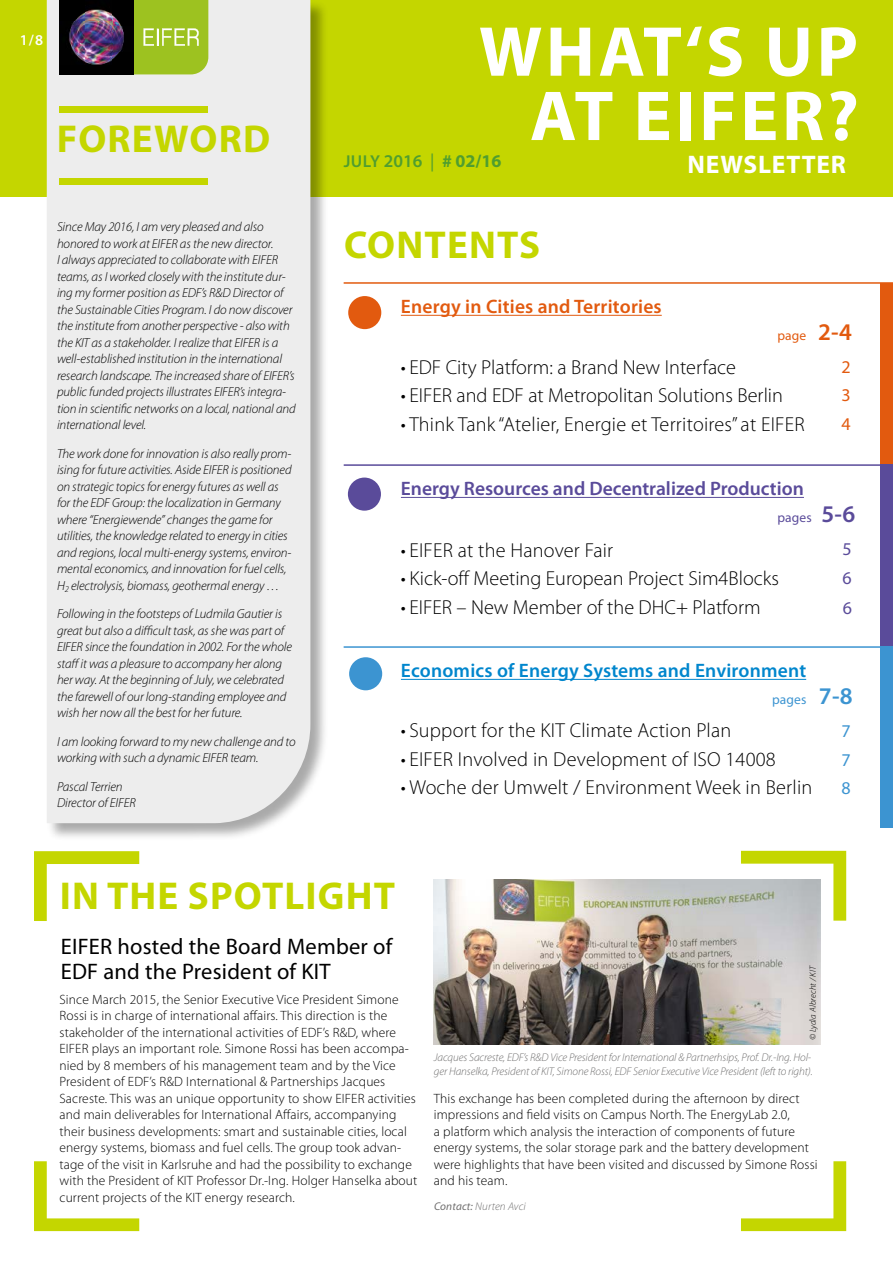
<style>
.page{position:relative;width:893px;height:1263px;background:#fff}
.page>*{position:absolute;margin:0;border:0;box-sizing:border-box;transform-origin:0 0}
.t1{font:700 71.25px/64.3px "Myriad Pro";letter-spacing:.05em;color:#fff;text-align:right}
.t2{font:700 39px "Myriad Pro";letter-spacing:.03em;color:#c4d600}
.t3{font:700 25.5px "Myriad Pro";letter-spacing:.03em;color:#fff}
.t4{font:600 24px "Myriad Pro";color:#e25a0f}
.t5{font:600 24px "Myriad Pro";color:#5a4b9a}
.t6{font:600 24px "Myriad Pro";color:#3c94d1}
.t7{font:22.5px/24.8px "Myriad Pro";letter-spacing:.01em;color:#000}
.t8{font:300 20.25px "Myriad Pro";letter-spacing:.005em;color:#000}
.t9{font:600 19.5px "Myriad Pro";color:#5a4b9a}
.t10{font:600 19.5px "Myriad Pro";letter-spacing:.01em;color:#0086cd}
.t11{font:600 19.5px "Myriad Pro";letter-spacing:.01em;color:#e25a0f}
.t12{font:700 18px "Myriad Pro";color:#509e2f}
.t13{font:18px/28.3px "Myriad Pro";color:#e25a0f}
.t14{font:18px/29.5px "Myriad Pro";color:#5a4b9a}
.t15{font:18px/28.5px "Myriad Pro";color:#3c94d1}
.t16{font:600 15px "Myriad Pro";color:#fff}
.t17{font:300 13.5px/16.5px "Myriad Pro";letter-spacing:.01em;color:#000}
.t18{font:13.5px "Myriad Pro";letter-spacing:.01em;color:#5a4b9a}
.t19{font:13.5px "Myriad Pro";letter-spacing:.01em;color:#3c94d1}
.t20{font:13.5px "Myriad Pro";color:#e25a0f}
.t21{font:italic 300 13.2px/16.5px "Myriad Pro";letter-spacing:-.01em;color:#000}
.t22{font:italic 300 11.25px/13.5px "Myriad Pro";letter-spacing:-.01em;color:#706f6f}
.t23{font:italic 300 11.25px "Myriad Pro";letter-spacing:.01em;color:#706f6f}
.t24{font:italic 300 9px "Myriad Pro";letter-spacing:.005em;color:#000}
.s1{font-weight:600;font-size:17.25px}
.s2{font-weight:600}
.s3{font-weight:400}
</style>
<div class="page">
<div style="left:0;top:0;width:893px;height:197px;background:#c4d600"></div>
<div style="left:46px;top:0;width:282px;height:841px;background:#000;opacity:.34"></div>
<div style="left:47px;top:0;width:263px;height:823px;background:#ededed"></div>
<div style="left:60px;top:106px;width:148px;height:7px;background:#c4d600"></div>
<div style="left:60px;top:179px;width:148px;height:6px;background:#c4d600"></div>
<svg style="left:34px;top:851px;width:812px;height:380px"></svg>
<img style="left:434px;top:880px;width:387px;height:165px">
<hr style="left:344px;top:282px;width:549px;height:2px;background:#e25a0f">
<div style="left:348px;top:296px;width:33px;height:33px;background:#e25a0f;border-radius:50%"></div>
<div style="left:880px;top:283px;width:13px;height:181px;background:#e25a0f"></div>
<div style="left:348px;top:477px;width:33px;height:34px;background:#5a4b9a;border-radius:50%"></div>
<hr style="left:344px;top:464px;width:549px;height:2px;background:#5a4b9a">
<div style="left:880px;top:464px;width:13px;height:182px;background:#5a4b9a"></div>
<div style="left:880px;top:646px;width:13px;height:182px;background:#3c94d1"></div>
<div style="left:349px;top:657px;width:33px;height:33px;background:#3c94d1;border-radius:50%"></div>
<hr style="left:344px;top:646px;width:549px;height:2px;background:#3c94d1">
<hr style="left:401px;top:315px;width:261px;height:1px;background:#e25a0f">
<hr style="left:401px;top:497px;width:403px;height:1px;background:#5a4b9a">
<hr style="left:401px;top:679px;width:405px;height:1px;background:#0086cd">
<svg style="left:134px;top:0;width:74px;height:74px"></svg>
<img style="left:60px;top:0;width:74px;height:74px">
<p class="t16" style="left:20px;top:31px;width:25px">1/ 8</p>
<h2 class="t2" style="left:57px;top:113px;width:215px">FOREWORD</h2>
<p class="t21" style="left:57px;top:219px;width:240px">Since May 2016, I am very pleased and also honored to work at EIFER as the new director.<br>I always appreciated to collaborate with EIFER teams, as I worked closely with the institute dur&shy;ing my former position as EDF’s R&amp;D Director of the Sustainable Cities Program. I do now discover the institute from another perspective - also with the KIT as a stakeholder. I realize that EIFER is a well-established institution in the international research landscape. The increased share of EIFER’s public funded projects illustrates EIFER’s integra&shy;tion in scientific networks on a local, national and international level.</p>
<p class="t21" style="left:57px;top:445px;width:236px">The work done for innovation is also really prom&shy;ising for future activities. Aside EIFER is positioned on strategic topics for energy futures as well as for the EDF Group: the localization in Germany where “Energiewende” changes the game for utilities, the knowledge related to energy in cities and regions, local multi-energy systems, environ&shy;mental economics, and innovation for fuel cells, H<sub>2</sub> electrolysis, biomass, geothermal energy …</p>
<p class="t21" style="left:57px;top:606px;width:237px">Following in the footsteps of Ludmila Gautier is great but also a difficult task, as she was part of EIFER since the foundation in 2002. For the whole staff it was a pleasure to accompany her along her way. At the beginning of July, we celebrated the farewell of our long-standing employee and wish her now all the best for her future.</p>
<p class="t21" style="left:57px;top:733px;width:240px">I am looking forward to my new challenge and to working with such a dynamic EIFER team.</p>
<p class="t21" style="left:57px;top:778px;width:80px">Pascal Terrien<br>Director of EIFER</p>
<h1 class="t1" style="left:479px;top:17px;width:381px">WHAT‘S UP<br>AT EIFER?</h1>
<h3 class="t12" style="left:344px;top:149px;width:159px"><span class="s1">JULY</span> <span class="s2">2016</span> <span class="s3">|</span> # 02/16</h3>
<h3 class="t3" style="left:687px;top:147px;width:160px">NEWSLETTER</h3>
<h2 class="t2" style="left:344px;top:220px;width:198px">CONTENTS</h2>
<h3 class="t11" style="left:401px;top:294px;width:262px">Energy in Cities and Territories</h3>
<p class="t20" style="left:777px;top:327px;width:30px">page</p>
<h3 class="t8" style="left:401px;top:355px;width:337px">• EDF City Platform: a Brand New Interface</h3>
<h3 class="t8" style="left:401px;top:383px;width:384px">• EIFER and EDF at Metropolitan Solutions Berlin</h3>
<h3 class="t8" style="left:401px;top:412px;width:405px">• Think Tank “Atelier, Energie et Territoires” at EIFER</h3>
<h3 class="t4" style="left:818px;top:317px;width:35px">2-4</h3>
<h3 class="t13" style="left:841px;top:352px;width:11px">2<br>3</h3>
<h3 class="t13" style="left:842px;top:409px;width:11px">4</h3>
<h3 class="t9" style="left:401px;top:476px;width:405px">Energy Resources and Decentralized Production</h3>
<p class="t18" style="left:777px;top:509px;width:36px">pages</p>
<h3 class="t8" style="left:401px;top:538px;width:214px">• EIFER at the Hanover Fair</h3>
<h3 class="t8" style="left:401px;top:566px;width:380px">• Kick-off Meeting European Project Sim4Blocks</h3>
<h3 class="t8" style="left:401px;top:595px;width:361px">• EIFER – New Member of the DHC+ Platform</h3>
<h3 class="t5" style="left:821px;top:499px;width:35px">5-6</h3>
<h3 class="t14" style="left:843px;top:534px;width:11px">5<br>6</h3>
<h3 class="t14" style="left:843px;top:593px;width:11px">6</h3>
<h3 class="t10" style="left:401px;top:658px;width:407px">Economics of Energy Systems and Environment</h3>
<p class="t19" style="left:772px;top:691px;width:36px">pages</p>
<h3 class="t8" style="left:401px;top:718px;width:332px">• Support for the KIT Climate Action Plan</h3>
<h3 class="t8" style="left:401px;top:747px;width:376px">• EIFER Involved in Development of ISO 14008</h3>
<h3 class="t8" style="left:401px;top:775px;width:413px">• Woche der Umwelt / Environment Week in Berlin</h3>
<h3 class="t6" style="left:819px;top:681px;width:35px">7-8</h3>
<h3 class="t15" style="left:842px;top:716px;width:11px">7<br>7</h3>
<h3 class="t15" style="left:842px;top:773px;width:11px">8</h3>
<h2 class="t2" style="left:60px;top:870px;width:337px">IN THE SPOTLIGHT</h2>
<h3 class="t7" style="left:61px;top:934px;width:333px">EIFER hosted the Board Member of<br>EDF and the President of KIT</h3>
<p class="t17" style="left:60px;top:991px;width:359px">Since March 2015, the Senior Executive Vice President Simone Rossi is in charge of international affairs. This direction is the stakeholder of the international activities of EDF’s R&amp;D, where EIFER plays an important role. Simone Rossi has been accompa&shy;nied by 8 members of his management team and by the Vice President of EDF’s R&amp;D International &amp; Partnerships Jacques Sacreste. This was an unique opportunity to show EIFER activities and main deliverables for International Affairs, accompanying their business developments: smart and sustainable cities, local energy systems, biomass and fuel cells. The group took advan&shy;tage of the visit in Karlsruhe and had the possibility to exchange with the President of KIT Professor Dr.-Ing. Holger Hanselka about current projects of the KIT energy research.</p>
<p class="t24" style="left:807px;top:1040px;width:76px;rotate:-90deg">© Lydia Albrecht / KIT</p>
<p class="t22" style="left:434px;top:1051px;width:381px">Jacques Sacreste, EDF’s R&amp;D Vice President for International &amp; Partnerhsips, Prof. Dr.-Ing. Hol&shy;ger Hanselka, President of KIT, Simone Rossi, EDF Senior Executive Vice President (left to right).</p>
<p class="t17" style="left:434px;top:1090px;width:385px">This exchange has been completed during the afternoon by direct impressions and field visits on Campus North. The EnergyLab 2.0,<br>a platform which analysis the interaction of components of future energy systems, the solar storage park and the battery development were highlights that have been visited and discussed by Simone Rossi and his team.</p>
<p class="t23" style="left:434px;top:1199px;width:93px"><span class="s3">Contact:</span> Nurten Avci</p>
</div>
